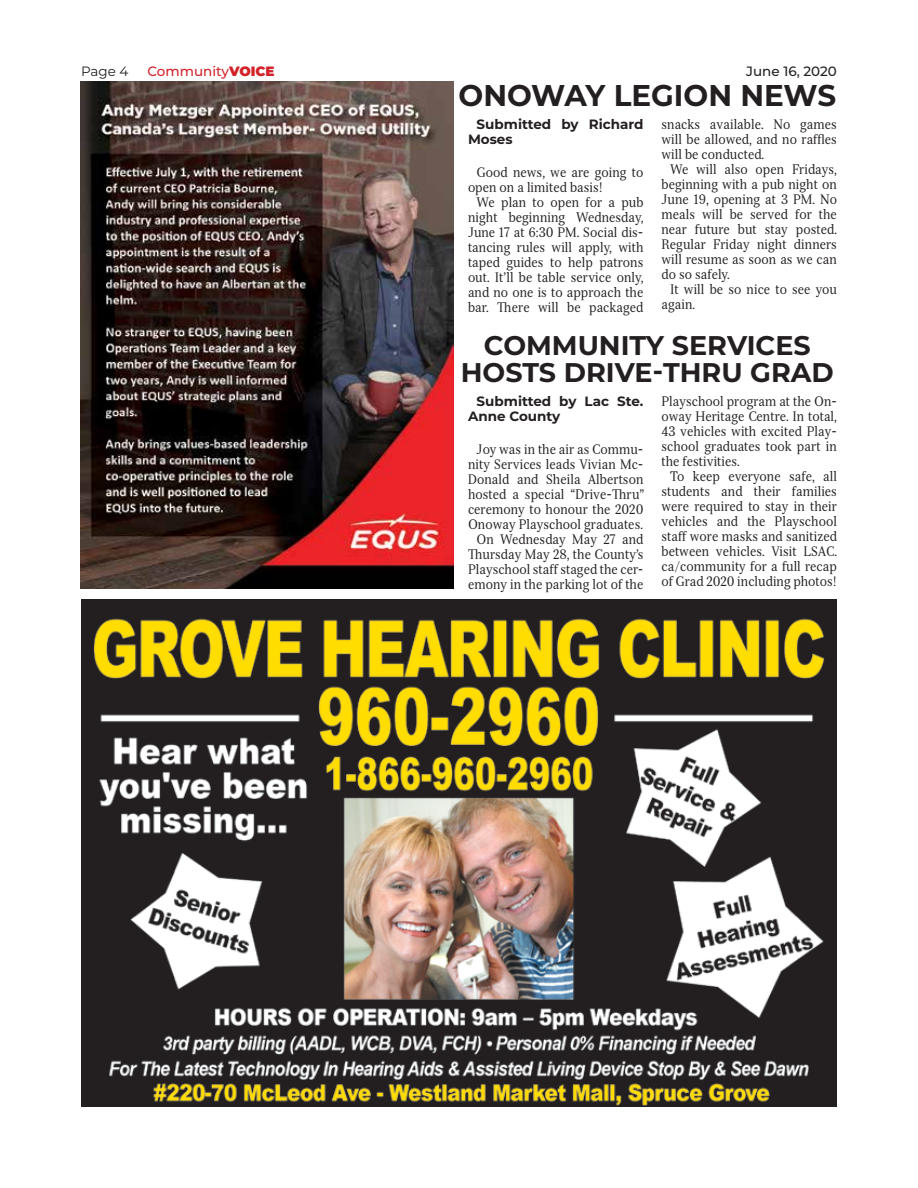
<style>
.page{position:relative;width:918px;height:1188px;background:#fff}
.page>*{position:absolute;margin:0;border:0;box-sizing:border-box;transform-origin:0 0}
.t1{font:700 30px "Montserrat";color:#231f20}
.t2{font:700 27px/27px "Montserrat";color:#231f20;text-align:center}
.t3{font:13.5px/15px "Serif 12 Beta";color:#231f20;text-align:justify;scale:.9 1}
.t4{font:700 13.5px/15px "Montserrat";color:#231f20}
.t5{font:500 13.5px "Montserrat";color:#d2232a}
.t6{font:500 13.5px "Montserrat";color:#231f20}
.t7{font:13.5px "Montserrat";color:#231f20}
.s1{font-weight:900}
</style>
<div class="page">
<img style="left:81px;top:81px;width:372px;height:507px">
<img style="left:81px;top:599px;width:756px;height:508px">
<p class="t7" style="left:81px;top:62px;width:49px">Page 4</p>
<p class="t5" style="left:147px;top:62px;width:129px">Community<span class="s1">VOICE</span></p>
<p class="t6" style="left:746px;top:62px;width:92px">June 16, 2020</p>
<h1 class="t1" style="left:459px;top:73px;width:379px">ONOWAY LEGION NEWS</h1>
<p class="t4" style="left:468px;top:116px;width:177px;text-indent:9px">Submitted by Richard<br>Moses</p>
<p class="t3" style="left:468px;top:165px;width:197px;text-indent:9px">Good news, we are going to open on a limited basis!</p>
<p class="t3" style="left:468px;top:195px;width:197px;text-indent:9px">We plan to open for a pub night beginning Wednesday, June 17 at 6:30 PM. Social dis&shy;tancing rules will apply, with taped guides to help patrons out. It’ll be table service only, and no one is to approach the bar. There will be packaged</p>
<p class="t3" style="left:662px;top:117px;width:196px">snacks available. No games will be allowed, and no raffles will be conducted.</p>
<p class="t3" style="left:662px;top:162px;width:197px;text-indent:9px">We will also open Fridays, beginning with a pub night on June 19, opening at 3 PM. No meals will be served for the near future but stay posted.<br>Regular Friday night dinners will resume as soon as we can do so safely.</p>
<p class="t3" style="left:662px;top:282px;width:197px;text-indent:9px">It will be so nice to see you again.</p>
<h2 class="t2" style="left:461px;top:331px;width:375px">COMMUNITY SERVICES<br>HOSTS DRIVE-THRU GRAD</h2>
<p class="t4" style="left:468px;top:393px;width:177px;text-indent:9px">Submitted by Lac Ste.<br>Anne County</p>
<p class="t3" style="left:468px;top:442px;width:198px;text-align:center">Joy was in the air as Commu&shy;nity Services leads Vivian Mc-<br>Donald and Sheila Albertson hosted a special “Drive-Thru” ceremony to honour the 2020<br>Onoway Playschool graduates.<br>On Wednesday May 27 and<br>Thursday May 28, the County’s<br>Playschool staff staged the cer&shy;emony in the parking lot of the</p>
<p class="t3" style="left:662px;top:394px;width:197px">Playschool program at the On&shy;oway Heritage Centre. In total, 43 vehicles with excited Play&shy;school graduates took part in the festivities.</p>
<p class="t3" style="left:662px;top:469px;width:197px;text-indent:9px">To keep everyone safe, all students and their families were required to stay in their vehicles and the Playschool staff wore masks and sanitized between vehicles. Visit LSAC. ca/community for a full recap of Grad 2020 including photos!</p>
</div>
